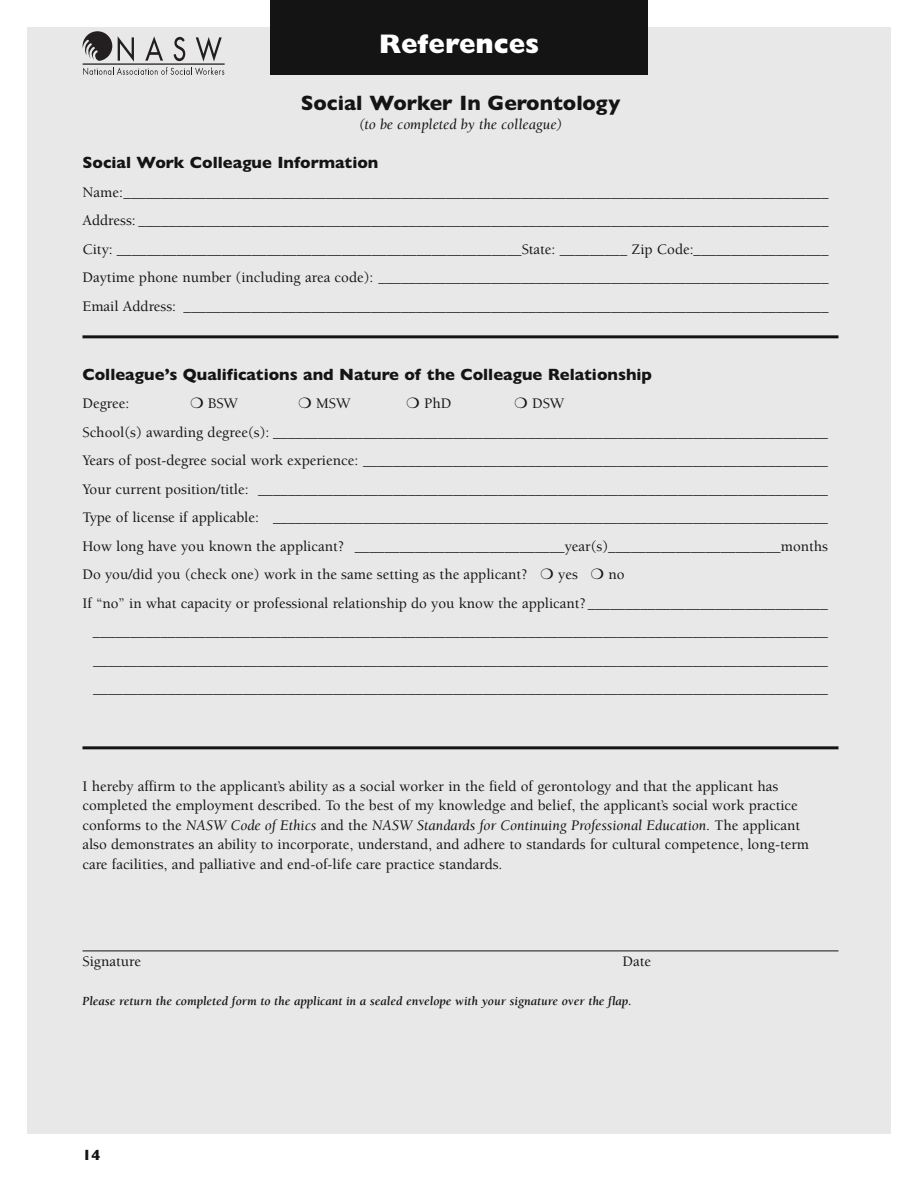
<style>
.page{position:relative;width:918px;height:1188px;background:#fff}
.page>*{position:absolute;margin:0;border:0;box-sizing:border-box;transform-origin:0 0}
.t1{font:800 27px "Gill Sans";color:#fff}
.t2{font:21px "Gill Sans Bold TT";color:#141414}
.t3{font:16.5px "Gill Sans Bold TT";color:#141414}
.t4{font:500 15px/19.5px "Berkeley";color:#141414;text-align:justify}
.t5{font:italic 15px "Berkeley";color:#141414}
.t6{font:15px "Gill Sans Bold TT";color:#141414}
.t7{font:italic 700 12.75px "Berkeley";color:#141414}
.s1{font-weight:400;font-style:italic}
</style>
<div class="page">
<div style="left:27px;top:27px;width:864px;height:1107px;background:#e8e8e8"></div>
<hr style="left:82px;top:335px;width:756px;height:3px;background:#141414">
<hr style="left:82px;top:746px;width:756px;height:3px;background:#141414">
<hr style="left:82px;top:951px;width:756px;height:1px;background:#141414">
<div style="left:270px;top:0;width:378px;height:75px;background:#141414"></div>
<hr style="left:83px;top:63px;width:142px;height:2px;background:#231f20">
<svg style="left:83px;top:31px;width:141px;height:44px"></svg>
<h1 class="t1" style="left:379px;top:34px;width:161px">References</h1>
<h2 class="t2" style="left:301px;top:90px;width:321px">Social Worker In Gerontology</h2>
<h3 class="t5" style="left:359px;top:119px;width:205px">(to be completed by the colleague)</h3>
<h4 class="t3" style="left:82px;top:153px;width:297px">Social Work Colleague Information</h4>
<p class="t4" style="left:82px;top:183px;width:748px">Name:______________________________________________________________________________________________</p>
<p class="t4" style="left:82px;top:212px;width:748px">Address: ____________________________________________________________________________________________</p>
<p class="t4" style="left:82px;top:240px;width:748px">City: ______________________________________________________State: _________ Zip Code:__________________</p>
<p class="t4" style="left:83px;top:269px;width:748px">Daytime phone number (including area code): ____________________________________________________________</p>
<p class="t4" style="left:82px;top:297px;width:748px">Email Address: ______________________________________________________________________________________</p>
<h4 class="t3" style="left:82px;top:364px;width:571px">Colleague’s Qualifications and Nature of the Colleague Relationship</h4>
<p class="t4" style="left:82px;top:395px;width:48px">Degree:</p>
<p class="t4" style="left:208px;top:395px;width:31px">BSW</p>
<p class="t4" style="left:316px;top:395px;width:36px">MSW</p>
<p class="t4" style="left:424px;top:395px;width:29px">PhD</p>
<p class="t4" style="left:532px;top:395px;width:34px">DSW</p>
<p class="t4" style="left:82px;top:423px;width:747px">School(s) awarding degree(s): __________________________________________________________________________</p>
<p class="t4" style="left:83px;top:452px;width:747px">Years of post-degree social work experience: ______________________________________________________________</p>
<p class="t4" style="left:82px;top:480px;width:747px">Your current position/title: ____________________________________________________________________________</p>
<p class="t4" style="left:82px;top:509px;width:747px">Type of license if applicable: __________________________________________________________________________</p>
<p class="t4" style="left:82px;top:537px;width:747px">How long have you known the applicant? ____________________________year(s)_______________________months</p>
<p class="t4" style="left:82px;top:566px;width:447px">Do you/did you (check one) work in the same setting as the applicant?</p>
<p class="t4" style="left:558px;top:566px;width:21px">yes</p>
<p class="t4" style="left:608px;top:566px;width:18px">no</p>
<p class="t4" style="left:93px;top:590px;width:737px;line-height:28.5px;text-indent:-11px">If “no” in what capacity or professional relationship do you know the applicant?________________________________ __________________________________________________________________________________________________ __________________________________________________________________________________________________ __________________________________________________________________________________________________</p>
<p class="t4" style="left:82px;top:777px;width:728px;text-align:left">I hereby affirm to the applicant’s ability as a social worker in the field of gerontology and that the applicant has completed the employment described. To the best of my knowledge and belief, the applicant’s social work practice conforms to the <span class="s1">NASW Code of Ethics</span> and the <span class="s1">NASW Standards for Continuing Professional Education</span>. The applicant also demonstrates an ability to incorporate, understand, and adhere to standards for cultural competence, long-term care facilities, and palliative and end-of-life care practice standards.</p>
<p class="t4" style="left:82px;top:953px;width:60px">Signature</p>
<p class="t4" style="left:622px;top:953px;width:30px">Date</p>
<p class="t7" style="left:82px;top:996px;width:551px">Please return the completed form to the applicant in a sealed envelope with your signature over the flap.</p>
<p class="t6" style="left:82px;top:1146px;width:19px">14</p>
</div>
